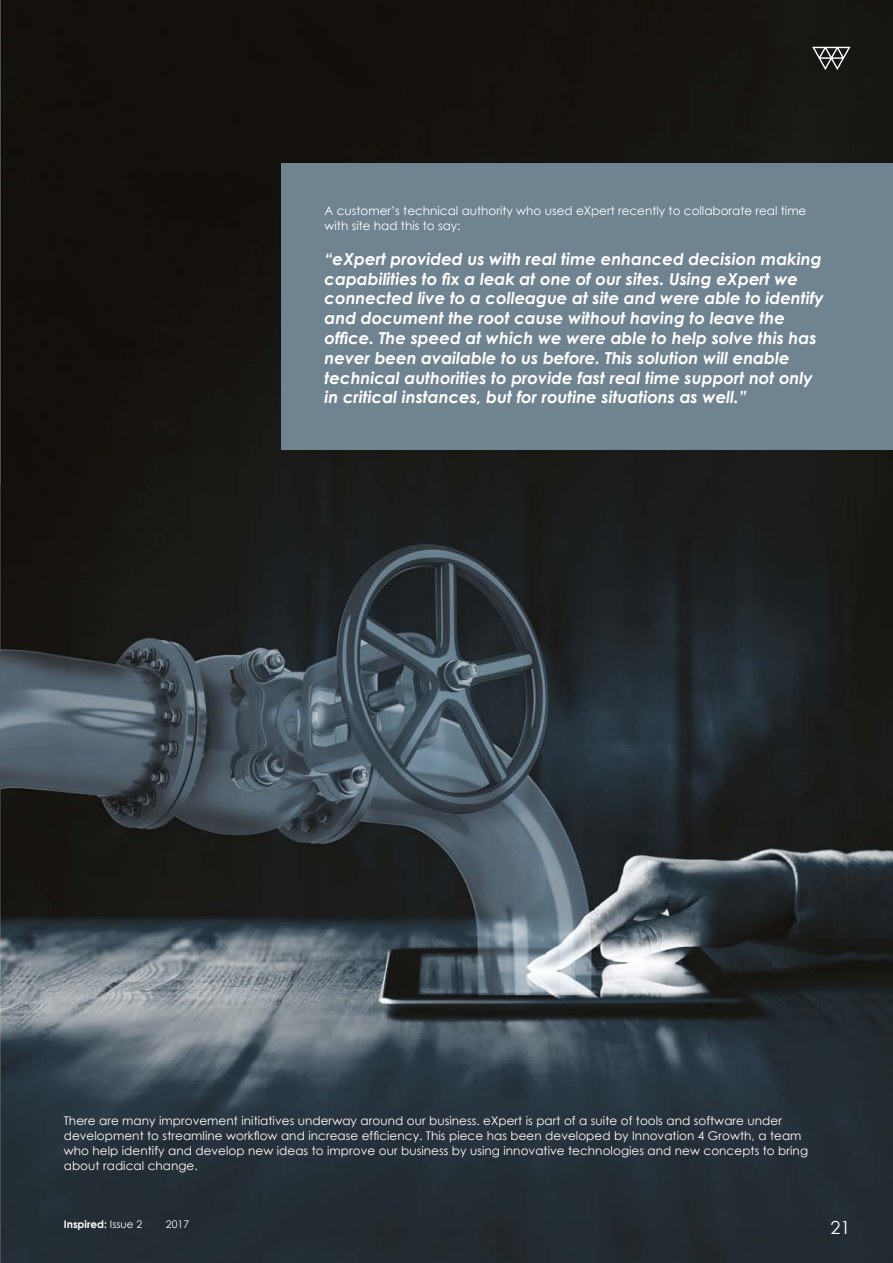
<style>
.page{position:relative;width:893px;height:1263px;background:#fff}
.page>*{position:absolute;margin:0;border:0;box-sizing:border-box;transform-origin:0 0}
.t1{font:18px "Century Gothic";color:#fff}
.t2{font:italic 700 16.5px/19.8px "Century Gothic";color:#fff}
.t3{font:12px/15px "Century Gothic";letter-spacing:.005em;color:#fff}
.t4{font:700 10.5px "Century Gothic";color:#fff}
.t5{font:10.5px "Century Gothic";color:#fff}
.s1{font-weight:400}
</style>
<div class="page">
<img style="left:0;top:0;width:893px;height:1263px">
<div style="left:281px;top:164px;width:612px;height:286px;background:#708390"></div>
<svg style="left:812px;top:47px;width:38px;height:23px"></svg>
<p class="t3" style="left:325px;top:203px;width:483px">A customer’s technical authority who used eXpert recently to collaborate real time with site had this to say:</p>
<p class="t2" style="left:325px;top:248px;width:501px">“eXpert provided us with real time enhanced decision making capabilities to fix a leak at one of our sites. Using eXpert we connected live to a colleague at site and were able to identify and document the root cause without having to leave the office. The speed at which we were able to help solve this has never been available to us before. This solution will enable technical authorities to provide fast real time support not only in critical instances, but for routine situations as well.”</p>
<p class="t3" style="left:64px;top:1113px;width:746px">There are many improvement initiatives underway around our business. eXpert is part of a suite of tools and software under development to streamline workflow and increase efficiency. This piece has been developed by Innovation 4 Growth, a team who help identify and develop new ideas to improve our business by using innovative technologies and new concepts to bring about radical change.</p>
<p class="t4" style="left:64px;top:1216px;width:80px">Inspired: <span class="s1">Issue 2</span></p>
<p class="t5" style="left:166px;top:1217px;width:25px">2017</p>
<h1 class="t1" style="left:830px;top:1215px;width:21px">21</h1>
</div>
